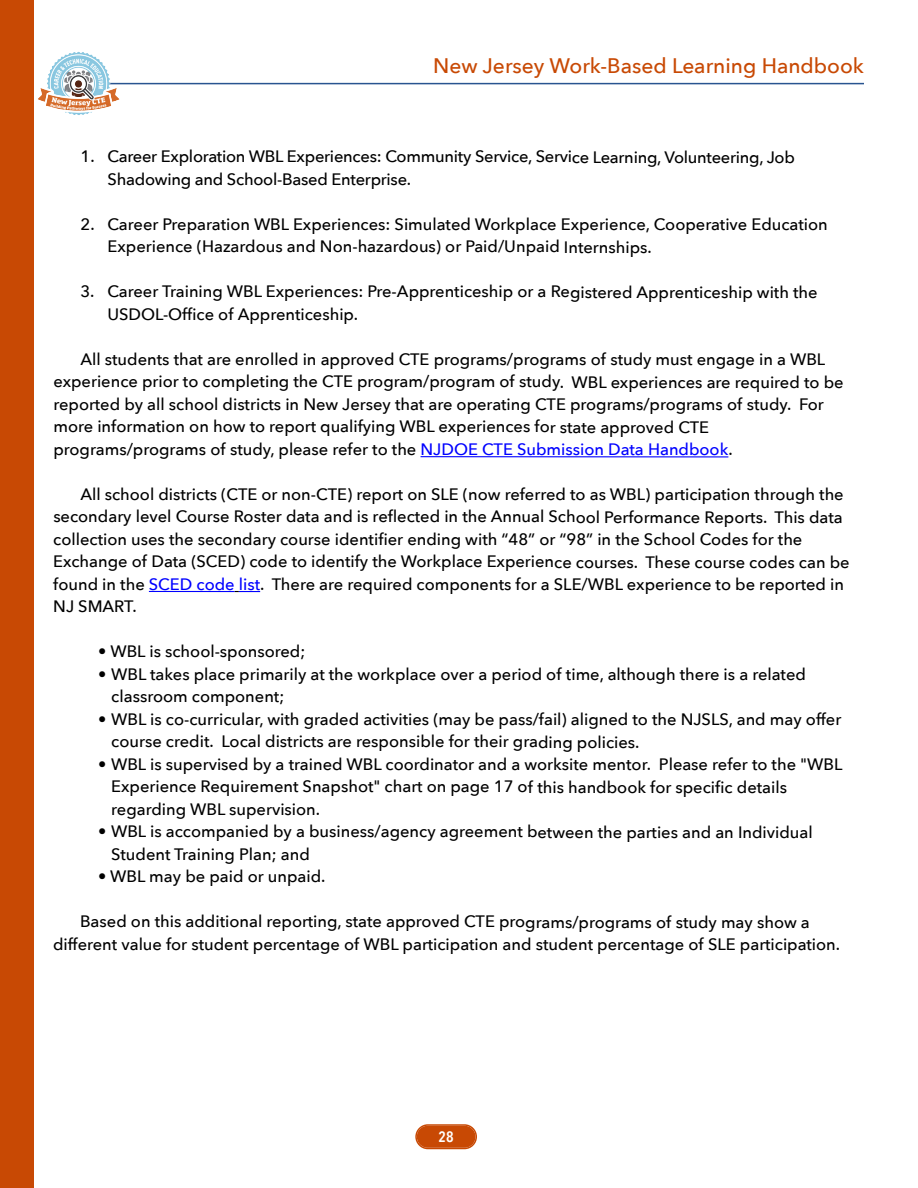
<style>
.page{position:relative;width:918px;height:1188px;background:#fff}
.page>*{position:absolute;margin:0;border:0;box-sizing:border-box;transform-origin:0 0}
.t1{font:500 21px "Avenir Next";color:#c84904}
.t2{font:500 16.5px/22.5px "Avenir Next";color:#000}
.t3{font:600 15px "Avenir Next Condensed";color:#fff}
.s1{color:#00f}
</style>
<div class="page">
<hr style="left:109px;top:83px;width:755px;height:1px;background:#295490">
<img style="left:38px;top:51px;width:82px;height:64px">
<hr style="left:421px;top:456px;width:307px;height:1px;background:#00f">
<hr style="left:149px;top:591px;width:86px;height:1px;background:#00f">
<svg style="left:235px;top:591px;width:25px;height:1px"></svg>
<div style="left:0;top:0;width:33px;height:1188px;background:#c84904"></div>
<svg style="left:415px;top:1124px;width:62px;height:25px;background:#ce5d20"></svg>
<p class="t1" style="left:433px;top:52px;width:432px">New Jersey Work-Based Learning Handbook</p>
<p class="t2" style="left:108px;top:146px;width:689px;text-indent:-27px">1. Career Exploration WBL Experiences: Community Service, Service Learning, Volunteering, Job<br>Shadowing and School-Based Enterprise.</p>
<p class="t2" style="left:108px;top:213px;width:722px;text-indent:-27px">2. Career Preparation WBL Experiences: Simulated Workplace Experience, Cooperative Education<br>Experience (Hazardous and Non-hazardous) or Paid/Unpaid Internships.</p>
<p class="t2" style="left:107px;top:281px;width:712px;text-indent:-27px">3. Career Training WBL Experiences: Pre-Apprenticeship or a Registered Apprenticeship with the<br>USDOL-Office of Apprenticeship.</p>
<p class="t2" style="left:53px;top:348px;width:792px;text-indent:27px">All students that are enrolled in approved CTE programs/programs of study must engage in a WBL experience prior to completing the CTE program/program of study. WBL experiences are required to be reported by all school districts in New Jersey that are operating CTE programs/programs of study. For more information on how to report qualifying WBL experiences for state approved CTE programs/programs of study, please refer to the <span class="s1">NJDOE CTE Submission Data Handbook</span>.</p>
<p class="t2" style="left:53px;top:483px;width:798px;text-indent:27px">All school districts (CTE or non-CTE) report on SLE (now referred to as WBL) participation through the secondary level Course Roster data and is reflected in the Annual School Performance Reports. This data collection uses the secondary course identifier ending with “48” or “98” in the School Codes for the Exchange of Data (SCED) code to identify the Workplace Experience courses. These course codes can be found in the <span class="s1">SCED code list</span>. There are required components for a SLE/WBL experience to be reported in NJ SMART.</p>
<p class="t2" style="left:98px;top:641px;width:209px">• WBL is school-sponsored;</p>
<p class="t2" style="left:111px;top:664px;width:696px;text-indent:-13px">• WBL takes place primarily at the workplace over a period of time, although there is a related classroom component;</p>
<p class="t2" style="left:111px;top:708px;width:732px;text-indent:-13px">• WBL is co-curricular, with graded activities (may be pass/fail) aligned to the NJSLS, and may offer course credit. Local districts are responsible for their grading policies.</p>
<p class="t2" style="left:111px;top:754px;width:733px;text-indent:-13px">• WBL is supervised by a trained WBL coordinator and a worksite mentor. Please refer to the "WBL<br>Experience Requirement Snapshot" chart on page 17 of this handbook for specific details regarding WBL supervision.</p>
<p class="t2" style="left:111px;top:821px;width:703px;text-indent:-13px">• WBL is accompanied by a business/agency agreement between the parties and an Individual<br>Student Training Plan; and</p>
<p class="t2" style="left:98px;top:866px;width:229px">• WBL may be paid or unpaid.</p>
<p class="t2" style="left:53px;top:911px;width:789px;text-align:center">Based on this additional reporting, state approved CTE programs/programs of study may show a different value for student percentage of WBL participation and student percentage of SLE participation.</p>
<p class="t3" style="left:439px;top:1124px;width:16px">28</p>
</div>
